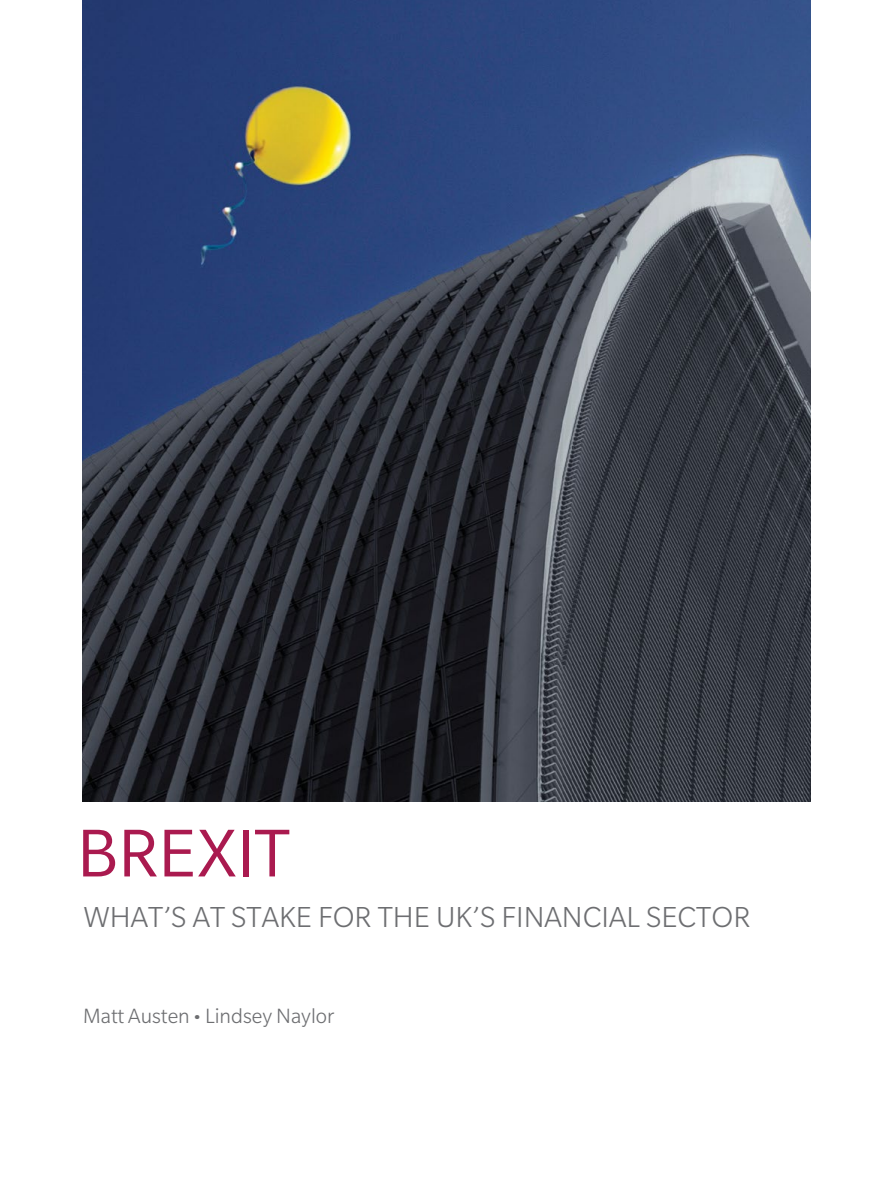
<style>
.page{position:relative;width:893px;height:1188px;background:#fff}
.page>*{position:absolute;margin:0;border:0;box-sizing:border-box;transform-origin:0 0}
.t1{font:73.5px "Slate Pro";letter-spacing:-.005em;color:#aa1a4f}
.t2{font:300 31.5px "Slate Pro";color:#6d6e71}
.t3{font:300 22.5px "Slate Pro";color:#6d6e71}
.s1{font-family:"Acto";font-weight:400}
</style>
<div class="page">
<img style="left:82px;top:0;width:728px;height:801px">
<h1 class="t1" style="left:77px;top:815px;width:215px">BREXIT</h1>
<p class="t2" style="left:83px;top:901px;width:668px">WHAT’S AT STAKE FOR THE UK’S FINANCIAL SECTOR</p>
<p class="t3" style="left:83px;top:1004px;width:253px">Matt Austen <span class="s1">•</span> Lindsey Naylor</p>
</div>
